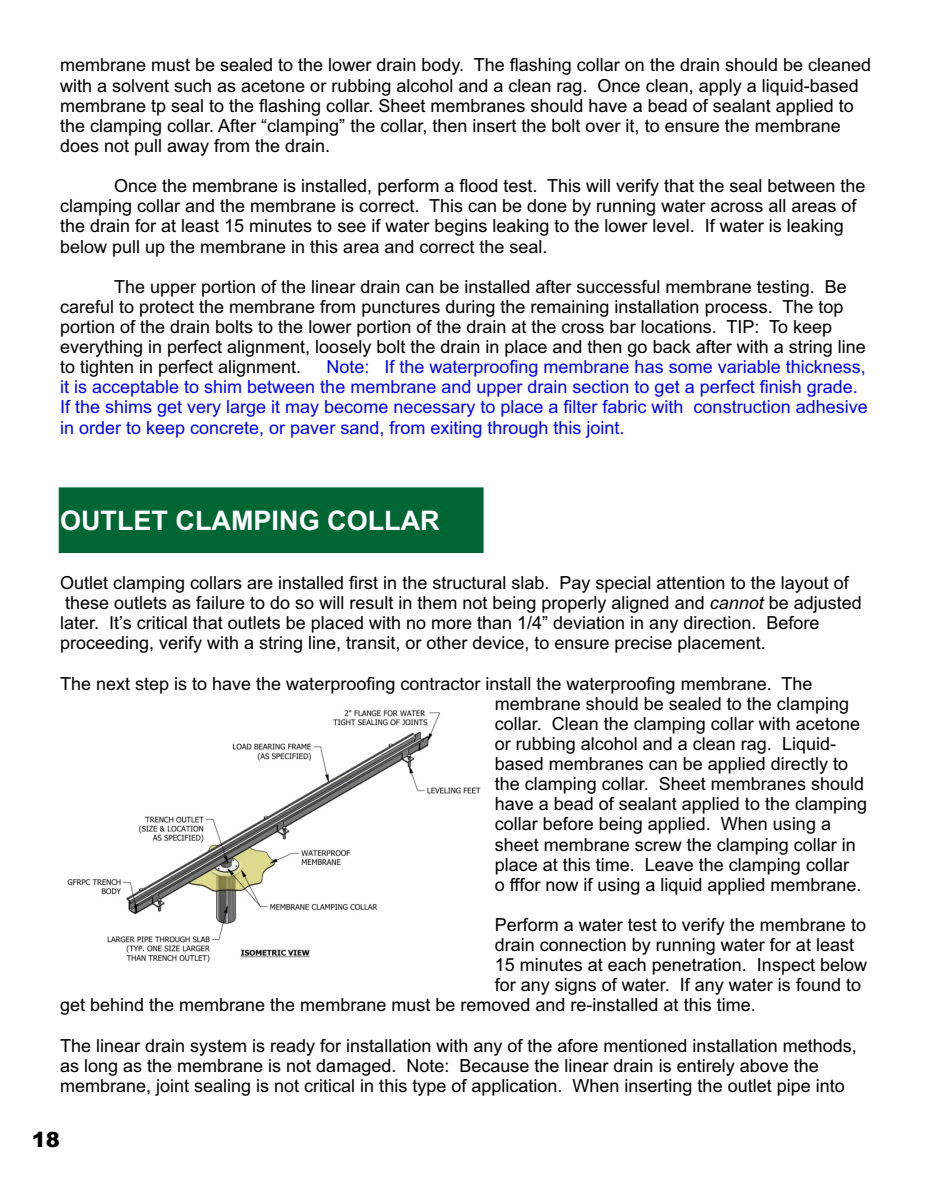
<style>
.page{position:relative;width:932px;height:1202px;background:#fff}
.page>*{position:absolute;margin:0;border:0;box-sizing:border-box;transform-origin:0 0}
.t1{font:700 27px "Arial";color:#fff}
.t2{font:900 21px "Arial";color:#000}
.t3{font:18px/20.1px "Arial";color:#000}
.t4{font:18px/20.1px "Arial";color:#00f}
.s1{font-style:italic}
</style>
<div class="page">
<div style="left:59px;top:487px;width:424px;height:66px;background:#063"></div>
<img style="left:67px;top:710px;width:414px;height:253px">
<p class="t3" style="left:60px;top:57px;width:812px">membrane must be sealed to the lower drain body. The flashing collar on the drain should be cleaned with a solvent such as acetone or rubbing alcohol and a clean rag. Once clean, apply a liquid-based membrane tp seal to the flashing collar. Sheet membranes should have a bead of sealant applied to the clamping collar. After “clamping” the collar, then insert the bolt over it, to ensure the membrane does not pull away from the drain.</p>
<p class="t3" style="left:60px;top:177px;width:807px;text-indent:54px">Once the membrane is installed, perform a flood test. This will verify that the seal between the clamping collar and the membrane is correct. This can be done by running water across all areas of the drain for at least 15 minutes to see if water begins leaking to the lower level. If water is leaking below pull up the membrane in this area and correct the seal.</p>
<p class="t3" style="left:60px;top:278px;width:807px;text-indent:54px">The upper portion of the linear drain can be installed after successful membrane testing. Be careful to protect the membrane from punctures during the remaining installation process. The top portion of the drain bolts to the lower portion of the drain at the cross bar locations. TIP: To keep everything in perfect alignment, loosely bolt the drain in place and then go back after with a string line to tighten in perfect alignment.</p>
<p class="t4" style="left:60px;top:358px;width:809px;text-indent:266px">Note: If the waterproofing membrane has some variable thickness, it is acceptable to shim between the membrane and upper drain section to get a perfect finish grade.<br>If the shims get very large it may become necessary to place a filter fabric with construction adhesive in order to keep concrete, or paver sand, from exiting through this joint.</p>
<h1 class="t1" style="left:60px;top:510px;width:381px">OUTLET CLAMPING COLLAR</h1>
<p class="t3" style="left:60px;top:574px;width:803px">Outlet clamping collars are installed first in the structural slab. Pay special attention to the layout of these outlets as failure to do so will result in them not being properly aligned and <span class="s1">cannot</span> be adjusted later. It’s critical that outlets be placed with no more than 1/4” deviation in any direction. Before proceeding, verify with a string line, transit, or other device, to ensure precise placement.</p>
<p class="t3" style="left:494px;top:675px;width:374px;text-indent:-434px">The next step is to have the waterproofing contractor install the waterproofing membrane. The membrane should be sealed to the clamping collar. Clean the clamping collar with acetone or rubbing alcohol and a clean rag. Liquid&shy;based membranes can be applied directly to the clamping collar. Sheet membranes should have a bead of sealant applied to the clamping collar before being applied. When using a sheet membrane screw the clamping collar in place at this time. Leave the clamping collar<br>o fffor now if using a liquid applied membrane.</p>
<p class="t3" style="left:494px;top:916px;width:373px">Perform a water test to verify the membrane to</p>
<p class="t3" style="left:494px;top:936px;width:361px">drain connection by running water for at least</p>
<p class="t3" style="left:494px;top:956px;width:374px">15 minutes at each penetration. Inspect below</p>
<p class="t3" style="left:494px;top:976px;width:368px">for any signs of water. If any water is found to</p>
<p class="t3" style="left:60px;top:996px;width:697px">get behind the membrane the membrane must be removed and re-installed at this time.</p>
<p class="t3" style="left:60px;top:1037px;width:798px">The linear drain system is ready for installation with any of the afore mentioned installation methods, as long as the membrane is not damaged. Note: Because the linear drain is entirely above the membrane, joint sealing is not critical in this type of application. When inserting the outlet pipe into</p>
<p class="t2" style="left:32px;top:1132px;width:30px">18</p>
</div>
